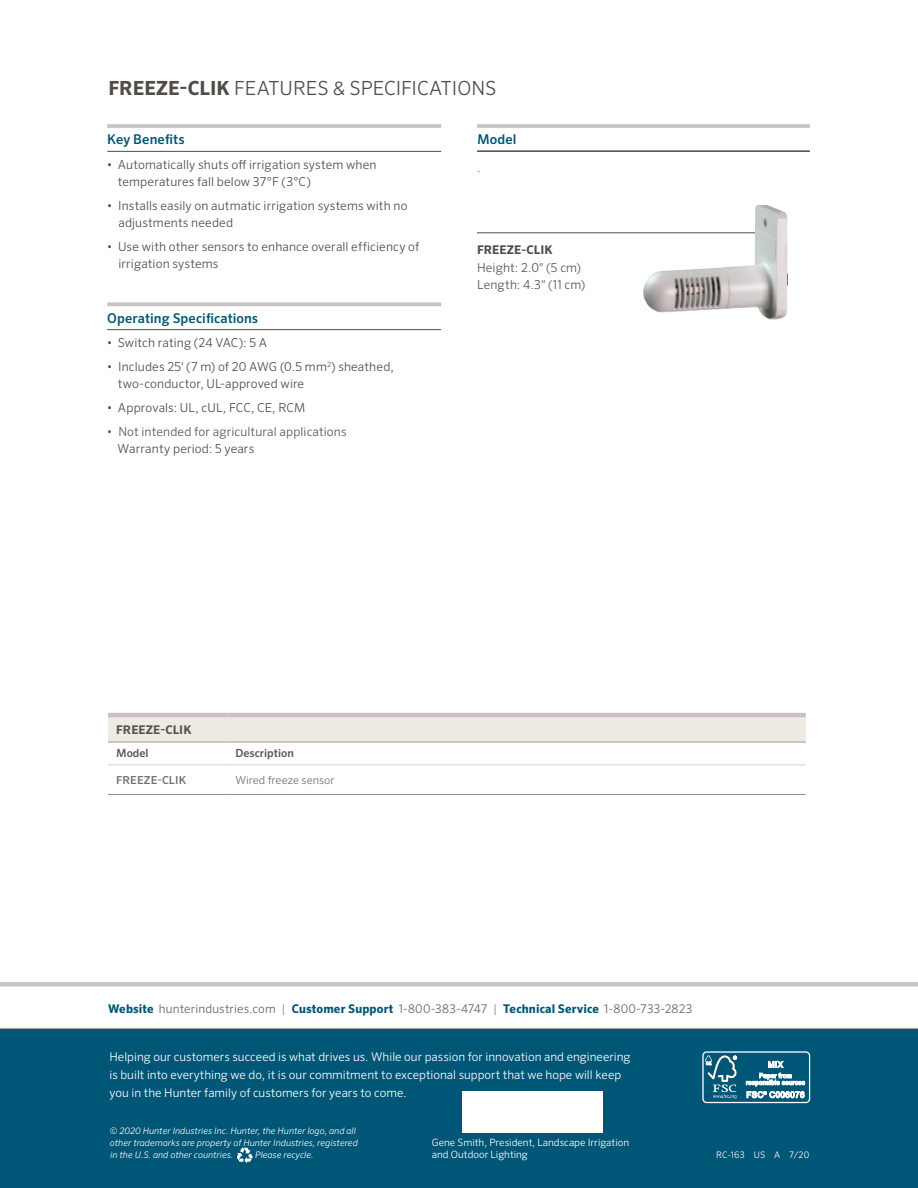
<style>
.page{position:relative;width:918px;height:1188px;background:#fff}
.page>*{position:absolute;margin:0;border:0;box-sizing:border-box;transform-origin:0 0}
.t1{font:300 19.5px "Sero Pro";color:#504d49}
.t2{font:500 13.5px "Sero Pro";letter-spacing:.01em;color:#005676}
.t3{font:300 12.3px/17.2px "Sero Pro";letter-spacing:.01em;color:#504d49}
.t4{font:300 12.3px/17.2px "Sero Pro";letter-spacing:.01em;color:#5b5753}
.t5{font:300 12px/18px "Sero Pro";color:#fff}
.t6{font:300 12px "Sero Pro";letter-spacing:.015em;color:#68625e}
.t7{font:700 12px "Sero Pro";letter-spacing:.01em;color:#585552}
.t8{font:700 12px "Sero Pro";letter-spacing:.005em;color:#504d49}
.t9{font:500 11.25px "Sero Pro";color:#585552}
.t10{font:300 10.95px "Sero Pro";color:#72706e}
.t11{font:500 10.95px "Sero Pro";letter-spacing:.01em;color:#72706e}
.t12{font:300 10.2px/12.1px "Sero Pro";color:#fff}
.t13{font:italic 300 9px/12px "Sero Pro";color:#fff}
.t14{font:300 9px "Sero Pro";letter-spacing:.015em;color:#fff}
.s1{font-weight:700}
.s2{font-weight:700;color:#005676}
.s3{color:#908a86}
</style>
<div class="page">
<div style="left:0;top:982px;width:918px;height:5px;background:#c9c4c2"></div>
<div style="left:0;top:1029px;width:918px;height:159px;background:#005676"></div>
<hr style="left:0;top:1028px;width:918px;height:1px;background:#9b9b9c">
<div style="left:702px;top:1051px;width:108px;height:52px;border:1px solid #fff;border-radius:4px"></div>
<svg style="left:705px;top:1055px;width:32px;height:44px"></svg>
<svg style="left:746px;top:1061px;width:59px;height:37px"></svg>
<div style="left:462px;top:1092px;width:141px;height:41px;background:#fff"></div>
<svg style="left:237px;top:1148px;width:16px;height:15px"></svg>
<hr style="left:107px;top:124px;width:334px;height:4px;background:#c9c4c2">
<hr style="left:107px;top:151px;width:334px;height:1px;background:#504d49">
<svg style="left:107px;top:302px;width:334px;height:4px"></svg>
<hr style="left:107px;top:329px;width:334px;height:1px;background:#504d49">
<div style="left:108px;top:715px;width:698px;height:27px;background:#efeae4"></div>
<hr style="left:108px;top:713px;width:119px;height:4px;background:#c9c4c2">
<hr style="left:227px;top:713px;width:579px;height:4px;background:#c9c4c2">
<hr style="left:108px;top:742px;width:119px;height:1px;background:#a19b97">
<hr style="left:227px;top:742px;width:579px;height:1px;background:#a19b97">
<hr style="left:108px;top:764px;width:119px;height:2px;background:#e7e5e1">
<hr style="left:227px;top:764px;width:579px;height:2px;background:#e7e5e1">
<hr style="left:108px;top:794px;width:119px;height:1px;background:#908a86">
<hr style="left:227px;top:794px;width:579px;height:1px;background:#908a86">
<hr style="left:477px;top:233px;width:285px;height:1px;background:#504d49">
<hr style="left:477px;top:124px;width:333px;height:4px;background:#c9c4c2">
<hr style="left:477px;top:151px;width:333px;height:1px;background:#504d49">
<img style="left:640px;top:205px;width:148px;height:115px">
<h1 class="t1" style="left:109px;top:76px;width:389px"><span class="s1">FREEZE-CLIK</span> FEATURES &amp; SPECIFICATIONS</h1>
<p class="t2" style="left:107px;top:131px;width:79px">Key Benefits</p>
<p class="t3" style="left:118px;top:156px;width:260px;text-indent:-11px">• Automatically shuts off irrigation system when temperatures fall below 37°F (3°C)</p>
<p class="t3" style="left:118px;top:197px;width:291px;text-indent:-12px">• Installs easily on autmatic irrigation systems with no adjustments needed</p>
<p class="t3" style="left:118px;top:238px;width:302px;text-indent:-12px">• Use with other sensors to enhance overall efficiency of irrigation systems</p>
<p class="t2" style="left:477px;top:131px;width:41px">Model</p>
<p class="t4" style="left:477px;top:159px;width:5px">.</p>
<p class="t8" style="left:477px;top:243px;width:77px">FREEZE-CLIK</p>
<p class="t4" style="left:477px;top:259px;width:110px">Height: 2.0″ (5 cm)<br>Length: 4.3″ (11 cm)</p>
<p class="t2" style="left:107px;top:310px;width:152px">Operating Specifications</p>
<p class="t3" style="left:107px;top:334px;width:162px">• Switch rating (24 VAC): 5 A</p>
<p class="t3" style="left:118px;top:358px;width:278px;text-indent:-11px">• Includes 25′ (7 m) of 20 AWG (0.5 mm<sup>2</sup>) sheathed, two-conductor, UL-approved wire</p>
<p class="t3" style="left:107px;top:399px;width:200px">• Approvals: UL, cUL, FCC, CE, RCM</p>
<p class="t4" style="left:107px;top:423px;width:241px">• Not intended for agricultural applications</p>
<p class="t3" style="left:118px;top:440px;width:138px">Warranty period: 5 years</p>
<p class="t7" style="left:116px;top:723px;width:77px">FREEZE-CLIK</p>
<p class="t9" style="left:116px;top:747px;width:34px">Model</p>
<p class="t9" style="left:235px;top:747px;width:60px">Description</p>
<p class="t11" style="left:116px;top:774px;width:72px">FREEZE-CLIK</p>
<p class="t10" style="left:235px;top:774px;width:101px">Wired freeze sensor</p>
<p class="t6" style="left:108px;top:1001px;width:586px"><span class="s2">Website</span> hunterindustries.com <span class="s3">|</span> <span class="s2">Customer Support</span> 1-800-383-4747 <span class="s3">|</span> <span class="s2">Technical Service</span> 1-800-733-2823</p>
<p class="t5" style="left:110px;top:1047px;width:523px">Helping our customers succeed is what drives us. While our passion for innovation and engineering is built into everything we do, it is our commitment to exceptional support that we hope will keep you in the Hunter family of customers for years to come.</p>
<p class="t13" style="left:110px;top:1124px;width:249px">© 2020 Hunter Industries Inc. Hunter, the Hunter logo, and all other trademarks are property of Hunter Industries, registered in the U.S. and other countries.</p>
<p class="t13" style="left:255px;top:1148px;width:60px">Please recycle.</p>
<p class="t12" style="left:432px;top:1136px;width:199px">Gene Smith, President, Landscape Irrigation and Outdoor Lighting</p>
<p class="t14" style="left:716px;top:1149px;width:95px">RC-163 US A 7/20</p>
</div>
